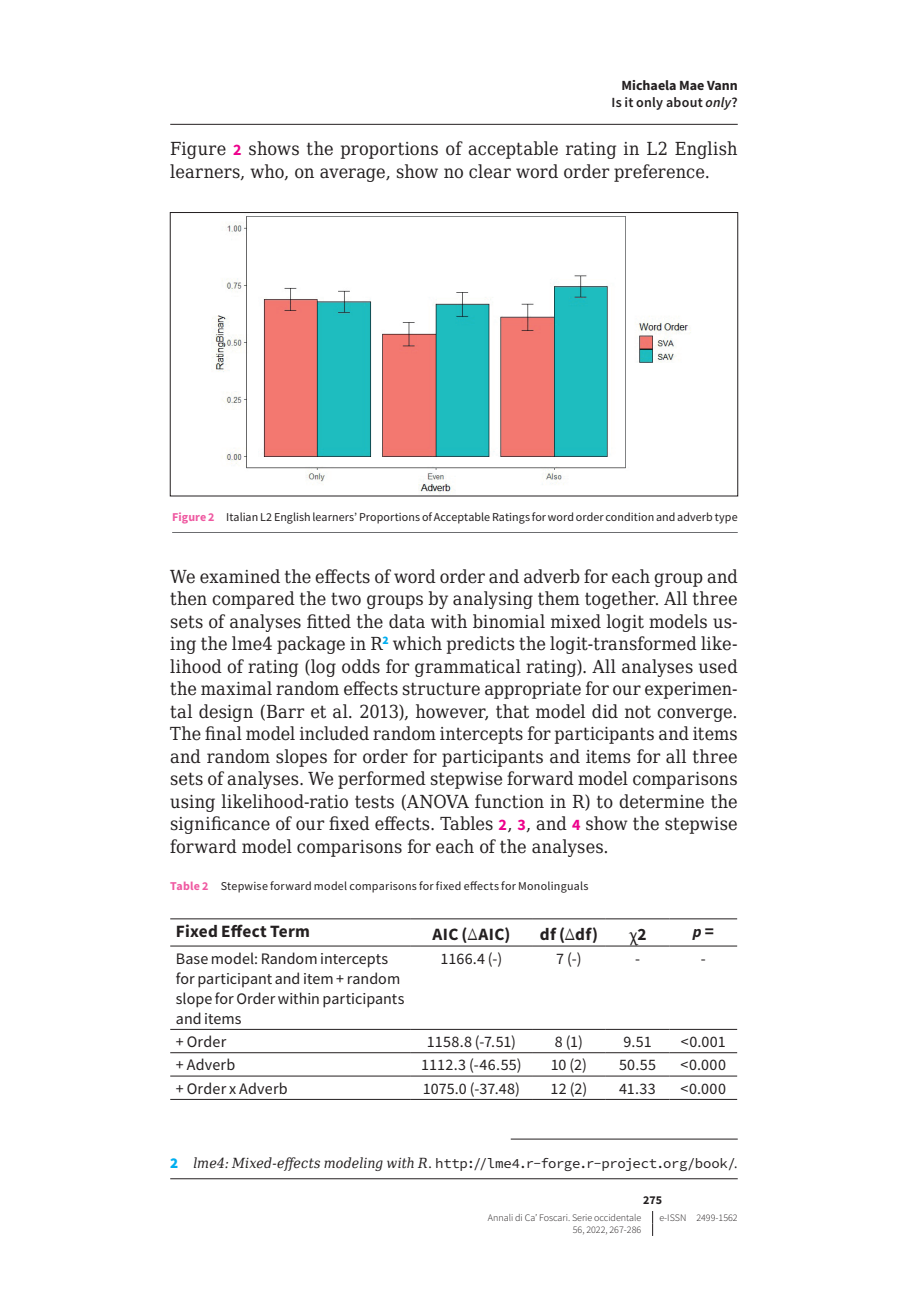
<style>
.page{position:relative;width:908px;height:1304px;background:#fff}
.page>*{position:absolute;margin:0;border:0;box-sizing:border-box;transform-origin:0 0}
.t1{font:18px/22.4px "DejaVu Serif Condensed";letter-spacing:.005em;color:#231f20}
.t2{font:700 17.2px "Source Sans Pro";letter-spacing:.015em;color:#231f20}
.t3{font:17.2px "Cardo";color:#231f20}
.t4{font:16px/20px "Source Sans Pro";color:#231f20}
.t5{font:italic 700 16px "Source Sans Pro";color:#231f20}
.t6{font:14px "Source Code Pro";letter-spacing:-.025em;color:#231f20}
.t7{font:700 14px/17.6px "Source Sans Pro";color:#231f20;text-align:right}
.t8{font:12px "Source Sans Pro";letter-spacing:.01em;color:#231f20}
.t9{font:700 12px "Source Sans Pro";color:#231f20}
.t10{font:300 10px "Source Sans Pro";color:#231f20}
.s1{font-weight:600}
.s2{font-weight:600;font-style:italic}
.s3{font-family:"Source Sans Pro";font-weight:700;font-size:16px;color:#ed028c}
.s4{font-weight:700;color:#ef59a1}
.s5{font-family:"Cardo";font-weight:400}
.s6{font-family:"Source Sans Pro";font-weight:700}
.s7{font-style:normal;font-size:17.2px}
.s8{font-family:"Source Sans Pro";font-weight:900;font-size:15px;color:#00aeef}
.s9{font-family:"DejaVu Serif Condensed";font-style:italic}
.s10{font-family:"DejaVu Serif Condensed"}
</style>
<div class="page">
<svg style="left:652px;top:1211px;width:1px;height:25px"></svg>
<hr style="left:172px;top:532px;width:565px;height:1px;background:#6c6d70">
<img style="left:212px;top:216px;width:479px;height:277px">
<div style="left:170px;top:212px;width:567px;height:284px;border:1px solid #231f20"></div>
<hr style="left:170px;top:1029px;width:240px;height:1px;background:#231f20">
<hr style="left:410px;top:1029px;width:122px;height:1px;background:#231f20">
<hr style="left:532px;top:1029px;width:73px;height:1px;background:#231f20">
<hr style="left:605px;top:1029px;width:64px;height:1px;background:#231f20">
<hr style="left:669px;top:1029px;width:67px;height:1px;background:#231f20">
<hr style="left:170px;top:1052px;width:240px;height:1px;background:#231f20">
<hr style="left:410px;top:1052px;width:122px;height:1px;background:#231f20">
<hr style="left:532px;top:1052px;width:73px;height:1px;background:#231f20">
<hr style="left:605px;top:1052px;width:64px;height:1px;background:#231f20">
<hr style="left:669px;top:1052px;width:67px;height:1px;background:#231f20">
<hr style="left:170px;top:1076px;width:240px;height:1px;background:#231f20">
<hr style="left:410px;top:1076px;width:122px;height:1px;background:#231f20">
<hr style="left:532px;top:1076px;width:73px;height:1px;background:#231f20">
<hr style="left:605px;top:1076px;width:64px;height:1px;background:#231f20">
<hr style="left:669px;top:1076px;width:67px;height:1px;background:#231f20">
<hr style="left:170px;top:1099px;width:240px;height:1px;background:#231f20">
<hr style="left:410px;top:1099px;width:122px;height:1px;background:#231f20">
<hr style="left:532px;top:1099px;width:73px;height:1px;background:#231f20">
<hr style="left:605px;top:1099px;width:64px;height:1px;background:#231f20">
<hr style="left:669px;top:1099px;width:67px;height:1px;background:#231f20">
<hr style="left:170px;top:918px;width:240px;height:1px;background:#231f20">
<hr style="left:410px;top:918px;width:122px;height:1px;background:#231f20">
<hr style="left:532px;top:918px;width:73px;height:1px;background:#231f20">
<hr style="left:605px;top:918px;width:64px;height:1px;background:#231f20">
<hr style="left:669px;top:918px;width:67px;height:1px;background:#231f20">
<hr style="left:170px;top:946px;width:240px;height:1px;background:#231f20">
<hr style="left:410px;top:946px;width:122px;height:1px;background:#231f20">
<hr style="left:532px;top:946px;width:73px;height:1px;background:#231f20">
<hr style="left:605px;top:946px;width:64px;height:1px;background:#231f20">
<hr style="left:669px;top:946px;width:67px;height:1px;background:#231f20">
<hr style="left:510px;top:1139px;width:227px;height:1px;background:#231f20">
<hr style="left:170px;top:124px;width:567px;height:1px;background:#231f20">
<hr style="left:170px;top:1178px;width:567px;height:1px;background:#231f20">
<p class="t7" style="left:611px;top:76px;width:128px">Michaela Mae Vann<br><span class="s1">Is it only about</span> <span class="s2">only</span><span class="s1">?</span></p>
<p class="t1" style="left:170px;top:137px;width:568px">Figure <span class="s3">2</span> shows the proportions of acceptable rating in L2 English learners, who, on average, show no clear word order preference.</p>
<p class="t8" style="left:172px;top:509px;width:567px"><span class="s4">Figure 2</span> Italian L2 English learners’ Proportions of Acceptable Ratings for word order condition and adverb type</p>
<p class="t1" style="left:170px;top:565px;width:568px;text-align:justify">We examined the effects of word order and adverb for each group and then compared the two groups by analysing them together. All three sets of analyses fitted the data with binomial mixed logit models us&shy;ing the lme4 package in R<sup>2</sup> which predicts the logit-transformed like&shy;lihood of rating (log odds for grammatical rating). All analyses used the maximal random effects structure appropriate for our experimen&shy;tal design (Barr et al. 2013), however, that model did not converge.<br>The final model included random intercepts for participants and items and random slopes for order for participants and items for all three sets of analyses. We performed stepwise forward model comparisons using likelihood-ratio tests (ANOVA function in R) to determine the significance of our fixed effects. Tables <span class="s3">2</span>, <span class="s3">3</span>, and <span class="s3">4</span> show the stepwise forward model comparisons for each of the analyses.</p>
<p class="t8" style="left:170px;top:879px;width:419px"><span class="s4">Table 2</span> Stepwise forward model comparisons for fixed effects for Monolinguals</p>
<p class="t2" style="left:176px;top:919px;width:135px">Fixed Effect Term</p>
<p class="t2" style="left:432px;top:923px;width:79px">AIC (<span class="s5">Δ</span>AIC)</p>
<p class="t2" style="left:539px;top:923px;width:60px">df (<span class="s5">Δ</span>df)</p>
<p class="t3" style="left:628px;top:921px;width:19px">χ<span class="s6">2</span></p>
<p class="t5" style="left:692px;top:920px;width:23px">p <span class="s7">=</span></p>
<p class="t4" style="left:176px;top:948px;width:230px">Base model: Random intercepts for participant and item + random slope for Order within participants and items</p>
<p class="t4" style="left:440px;top:948px;width:63px">1166.4 (-)</p>
<p class="t4" style="left:556px;top:948px;width:27px">7 (-)</p>
<p class="t4" style="left:634px;top:948px;width:6px">-</p>
<p class="t4" style="left:700px;top:948px;width:6px">-</p>
<p class="t4" style="left:176px;top:1032px;width:52px">+ Order</p>
<p class="t4" style="left:426px;top:1032px;width:91px">1158.8 (-7.51)</p>
<p class="t4" style="left:554px;top:1032px;width:29px">8 (1)</p>
<p class="t4" style="left:623px;top:1032px;width:30px">9.51</p>
<p class="t4" style="left:680px;top:1032px;width:46px">&lt;0.001</p>
<p class="t4" style="left:176px;top:1055px;width:61px">+ Adverb</p>
<p class="t4" style="left:421px;top:1055px;width:102px">1112.3 (-46.55)</p>
<p class="t4" style="left:550px;top:1055px;width:38px">10 (2)</p>
<p class="t4" style="left:618px;top:1055px;width:39px">50.55</p>
<p class="t4" style="left:680px;top:1055px;width:47px">&lt;0.000</p>
<p class="t4" style="left:176px;top:1078px;width:113px">+ Order x Adverb</p>
<p class="t4" style="left:422px;top:1078px;width:98px">1075.0 (-37.48)</p>
<p class="t4" style="left:550px;top:1078px;width:38px">12 (2)</p>
<p class="t4" style="left:619px;top:1078px;width:38px">41.33</p>
<p class="t4" style="left:680px;top:1078px;width:47px">&lt;0.000</p>
<p class="t6" style="left:170px;top:1153px;width:568px"><span class="s8">2</span> <span class="s9">lme4: Mixed-effects modeling with R</span><span class="s10">.</span> http://lme4.r-forge.r-project.org/book/<span class="s10">.</span></p>
<p class="t9" style="left:642px;top:1192px;width:21px">275</p>
<p class="t10" style="left:487px;top:1211px;width:155px">Annali di Ca’ Foscari. Serie occidentale</p>
<p class="t10" style="left:659px;top:1211px;width:80px">e-ISSN 2499-1562</p>
<p class="t10" style="left:572px;top:1224px;width:70px">56, 2022, 267-286</p>
</div>
